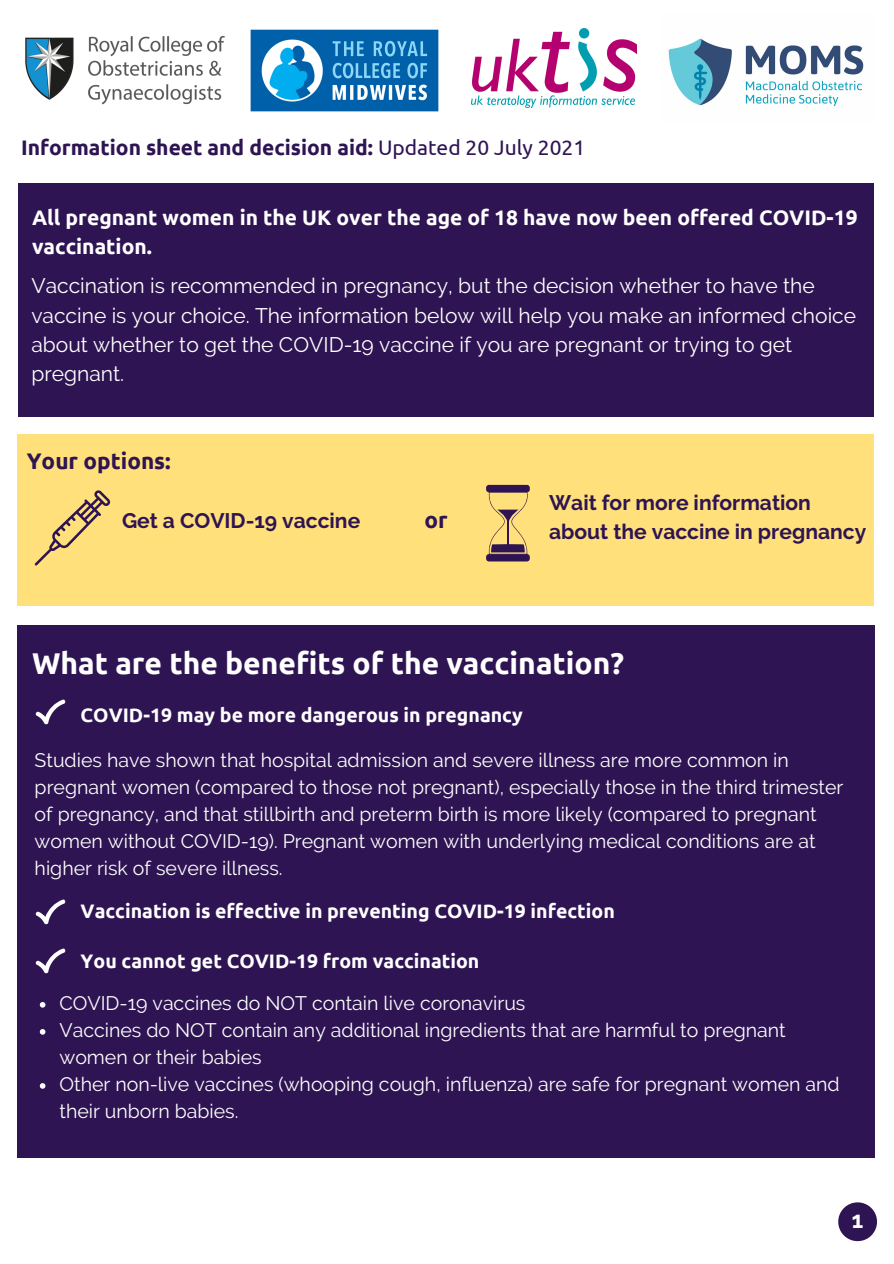
<style>
.page{position:relative;width:894px;height:1264px;background:#fff}
.page>*{position:absolute;margin:0;border:0;box-sizing:border-box;transform-origin:0 0}
.t1{font:700 30px "Ubuntu";color:#fff}
.t2{font:700 23.25px "Raleway";color:#fff}
.t3{font:700 22.5px "Ubuntu";color:#2e1452}
.t4{font:21px/29.2px "Raleway";color:#fff}
.t5{font:700 21px/29.2px "Ubuntu";color:#fff}
.t6{font:700 21px/29.2px "Raleway";color:#2e1452}
.t7{font:700 21px "Ubuntu";color:#2e1452}
.t8{font:19.5px/27px "Raleway";color:#fff}
.t9{font:700 19.5px "Ubuntu";color:#fff}
.s1{font-weight:400}
</style>
<div class="page">
<div style="left:18px;top:182px;width:855px;height:234px;background:#2e1452"></div>
<div style="left:18px;top:434px;width:855px;height:172px;background:#ffe07b"></div>
<svg style="left:35px;top:490px;width:75px;height:75px"></svg>
<div style="left:486px;top:485px;width:43px;height:7px;background:#2e1452;border-radius:3px"></div>
<div style="left:486px;top:554px;width:43px;height:7px;background:#2e1452;border-radius:3px"></div>
<svg style="left:488px;top:492px;width:40px;height:62px"></svg>
<hr style="left:507px;top:518px;width:2px;height:29px;background:#2e1452">
<img style="left:25px;top:36px;width:200px;height:69px">
<img style="left:250px;top:29px;width:189px;height:83px">
<img style="left:471px;top:29px;width:165px;height:79px">
<img style="left:668px;top:38px;width:196px;height:69px">
<div style="left:18px;top:625px;width:856px;height:532px;background:#2e1452"></div>
<svg style="left:838px;top:1202px;width:38px;height:39px"></svg>
<svg style="left:35px;top:699px;width:31px;height:25px"></svg>
<svg style="left:35px;top:899px;width:31px;height:25px"></svg>
<svg style="left:35px;top:948px;width:31px;height:25px"></svg>
<svg style="left:40px;top:1002px;width:5px;height:5px"></svg>
<svg style="left:40px;top:1029px;width:5px;height:5px"></svg>
<svg style="left:40px;top:1083px;width:5px;height:5px"></svg>
<p class="t7" style="left:21px;top:135px;width:565px">Information sheet and decision aid: <span class="s1">Updated 20 July 2021</span></p>
<p class="t5" style="left:32px;top:202px;width:826px">All pregnant women in the UK over the age of 18 have now been offered COVID-19 vaccination.</p>
<p class="t4" style="left:31px;top:271px;width:826px">Vaccination is recommended in pregnancy, but the decision whether to have the vaccine is your choice. The information below will help you make an informed choice about whether to get the COVID-19 vaccine if you are pregnant or trying to get pregnant.</p>
<p class="t3" style="left:27px;top:448px;width:145px">Your options:</p>
<p class="t6" style="left:122px;top:506px;width:240px">Get a COVID-19 vaccine</p>
<p class="t3" style="left:424px;top:507px;width:25px">or</p>
<p class="t6" style="left:549px;top:488px;width:318px">Wait for more information about the vaccine in pregnancy</p>
<p class="t1" style="left:32px;top:646px;width:593px">What are the benefits of the vaccination?</p>
<p class="t9" style="left:81px;top:703px;width:443px">COVID-19 may be more dangerous in pregnancy</p>
<p class="t8" style="left:35px;top:746px;width:810px">Studies have shown that hospital admission and severe illness are more common in pregnant women (compared to those not pregnant), especially those in the third trimester of pregnancy, and that stillbirth and preterm birth is more likely (compared to pregnant women without COVID-19). Pregnant women with underlying medical conditions are at higher risk of severe illness.</p>
<p class="t9" style="left:81px;top:899px;width:535px">Vaccination is effective in preventing COVID-19 infection</p>
<p class="t9" style="left:81px;top:949px;width:400px">You cannot get COVID-19 from vaccination</p>
<p class="t8" style="left:59px;top:989px;width:467px">COVID-19 vaccines do NOT contain live coronavirus</p>
<p class="t8" style="left:59px;top:1016px;width:727px">Vaccines do NOT contain any additional ingredients that are harmful to pregnant women or their babies</p>
<p class="t8" style="left:59px;top:1070px;width:781px">Other non-live vaccines (whooping cough, influenza) are safe for pregnant women and their unborn babies.</p>
<p class="t2" style="left:851px;top:1206px;width:13px">1</p>
</div>
